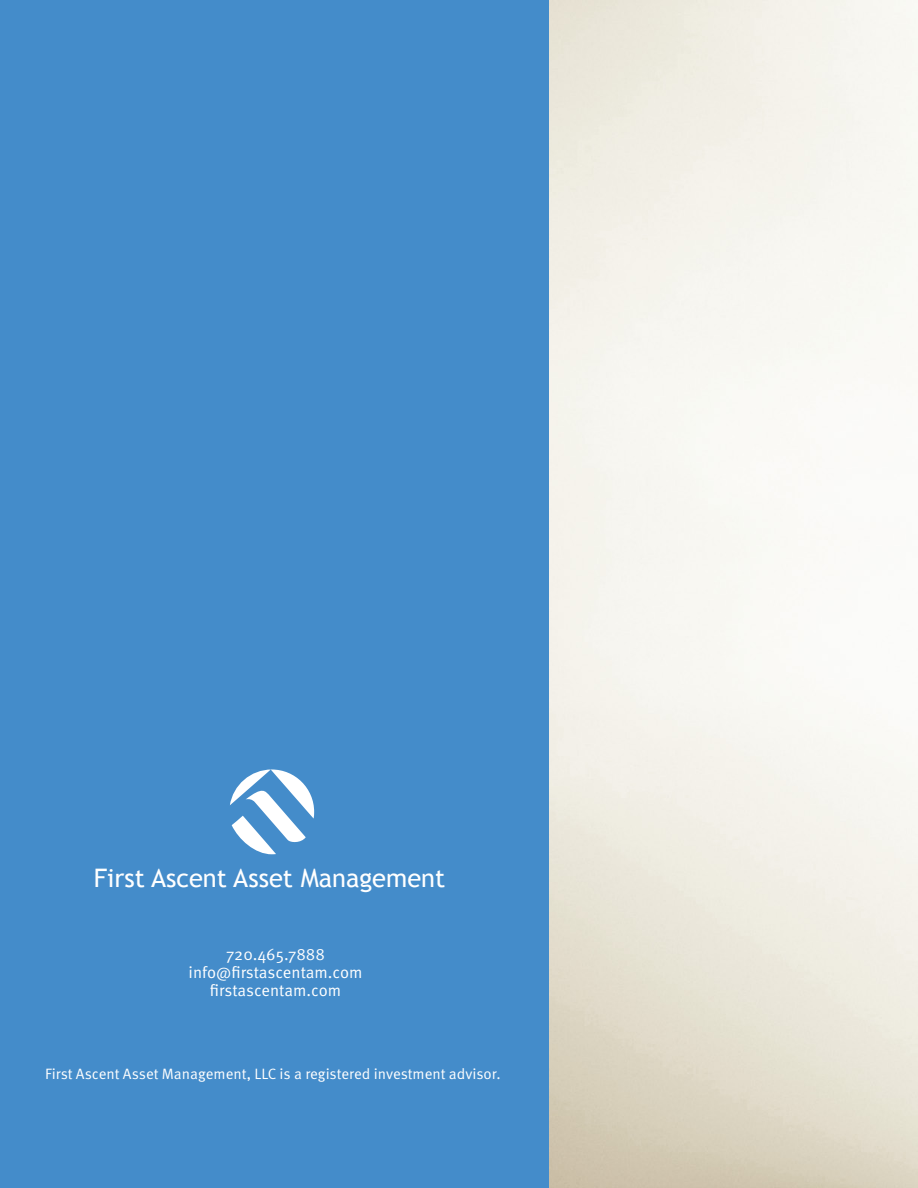
<style>
.page{position:relative;width:918px;height:1188px;background:#fff}
.page>*{position:absolute;margin:0;border:0;box-sizing:border-box;transform-origin:0 0}
.t1{font:25.5px "Trebuchet MS";color:#fff}
.t2{font:16.5px/18px "Meta Pro Norm";letter-spacing:-.005em;color:#fff;text-align:center}
.t3{font:15px "Meta Pro Norm";color:#fff}
</style>
<div class="page">
<div style="left:0;top:0;width:549px;height:1188px;background:#448cca"></div>
<svg style="left:230px;top:770px;width:84px;height:84px"></svg>
<h1 class="t1" style="left:94px;top:863px;width:353px">First Ascent Asset Management</h1>
<p class="t2" style="left:189px;top:945px;width:176px">720.465.7888 info@firstascentam.com firstascentam.com</p>
<p class="t3" style="left:45px;top:1063px;width:457px">First Ascent Asset Management, LLC is a registered investment advisor.</p>
</div>
